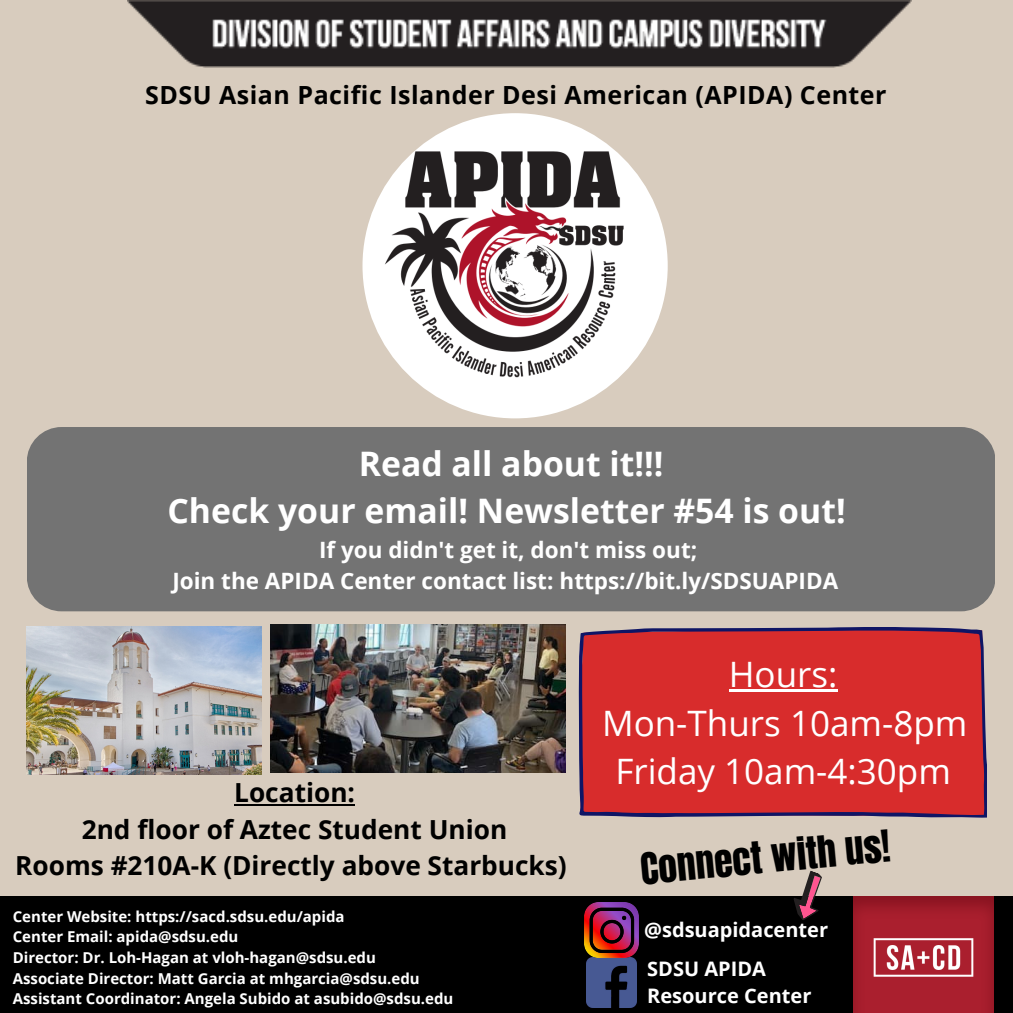
<style>
.page{position:relative;width:1013px;height:1013px;background:#fff}
.page>*{position:absolute;margin:0;border:0;box-sizing:border-box;transform-origin:0 0}
.t1{font:37.5px "Anton";color:#000}
.t2{font:35px/48.8px "Open Sans";color:#fff;text-align:center}
.t3{font:700 33.75px/46.9px "Open Sans";color:#fff;text-align:center}
.t4{font:700 26.25px/36.5px "Open Sans";color:#000;text-align:center}
.t5{font:700 25px "Open Sans";letter-spacing:.02em;color:#000}
.t6{font:700 22.5px/31px "Open Sans";color:#fff;text-align:center}
.t7{font:700 20px/27.2px "Open Sans";color:#fff}
.t8{font:700 15px/20.6px "Open Sans";color:#fff}
</style>
<div class="page">
<div style="left:0;top:0;width:1012px;height:1012px;background:#d8ccbe"></div>
<div style="left:0;top:896px;width:1012px;height:116px;background:#000"></div>
<img style="left:586px;top:957px;width:50px;height:50px">
<img style="left:127px;top:0;width:784px;height:68px">
<img style="left:362px;top:113px;width:305px;height:305px;border-radius:50%">
<img style="left:853px;top:896px;width:140px;height:116px">
<img style="left:584px;top:902px;width:54px;height:55px">
<div style="left:27px;top:427px;width:967px;height:184px;background:#737373;border-radius:35px"></div>
<svg style="left:579px;top:627px;width:408px;height:190px;background:#cd2d31"></svg>
<img style="left:27px;top:627px;width:234px;height:147px">
<svg style="left:794px;top:871px;width:28px;height:49px"></svg>
<img style="left:271px;top:624px;width:294px;height:148px">
<hr style="left:234px;top:803px;width:121px;height:2px;background:#000">
<hr style="left:728px;top:688px;width:109px;height:3px;background:#fff">
<h3 class="t5" style="left:145px;top:77px;width:743px">SDSU Asian Pacific Islander Desi American (APIDA) Center</h3>
<h3 class="t3" style="left:167px;top:440px;width:679px">Read all about it!!!<br>Check your email! Newsletter #54 is out!</h3>
<h3 class="t6" style="left:172px;top:534px;width:667px">If you didn't get it, don't miss out;<br>Join the APIDA Center contact list: https://bit.ly/SDSUAPIDA</h3>
<h3 class="t4" style="left:15px;top:773px;width:553px">Location:<br>2nd floor of Aztec Student Union<br>Rooms #210A-K (Directly above Starbucks)</h3>
<p class="t8" style="left:13px;top:905px;width:442px">Center Website: https://sacd.sdsu.edu/apida<br>Center Email: apida@sdsu.edu<br>Director: Dr. Loh-Hagan at vloh-hagan@sdsu.edu<br>Associate Director: Matt Garcia at mhgarcia@sdsu.edu Assistant Coordinator: Angela Subido at asubido@sdsu.edu</p>
<h2 class="t2" style="left:602px;top:648px;width:367px">Hours:<br>Mon-Thurs 10am-8pm<br>Friday 10am-4:30pm</h2>
<h1 class="t1" style="left:638px;top:841px;width:252px;rotate:-5deg">Connect with us!</h1>
<h3 class="t7" style="left:644px;top:915px;width:185px">@sdsuapidacenter</h3>
<h3 class="t7" style="left:647px;top:954px;width:166px">SDSU APIDA<br>Resource Center</h3>
</div>
